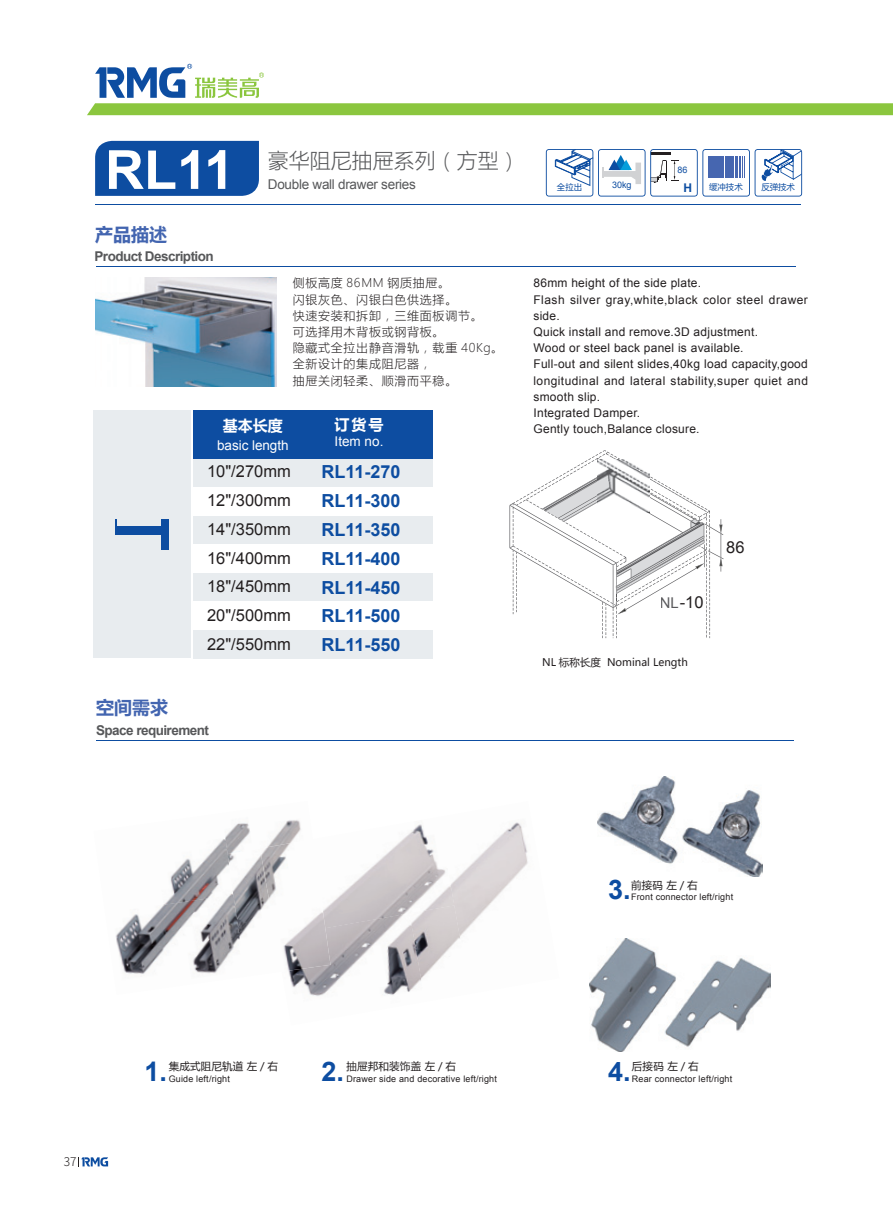
<style>
.page{position:relative;width:893px;height:1212px;background:#fff}
.page>*{position:absolute;margin:0;border:0;box-sizing:border-box;transform-origin:0 0}
.t1{font:700 54px "Arial";color:#fff}
.t2{font:700 27px "Arial";color:#0d4da1}
.t3{font:300 21px "Microsoft Ya Hei";color:#57585a}
.t4{font:700 18px/28.8px "Arial";color:#0d4da1;text-align:justify}
.t5{font:700 18px "Microsoft Ya Hei";color:#4365b0}
.t6{font:16.5px/28.8px "Arial";color:#231f20;text-align:justify}
.t7{font:700 15px "Microsoft Ya Hei";color:#fff}
.t8{font:700 13.5px "Arial";letter-spacing:-.04em;color:#57585a}
.t9{font:13.5px "Arial";letter-spacing:-.02em;color:#57585a}
.t10{font:13.5px "Arial";letter-spacing:-.005em;color:#fff}
.t11{font:12px/16.2px "Arial";letter-spacing:.02em;color:#231f20}
.t12{font:300 12px/16.2px "Microsoft Ya Hei";letter-spacing:.06em;color:#231f20}
.t13{font:300 12px "Source Han Sans CN";color:#231f20}
.t14{font:700 12px "Arial";color:#0d4da1}
.t15{font:10.5px "Microsoft Ya Hei";letter-spacing:.02em;color:#231f20}
.t16{font:10.5px "Microsoft Ya Hei";color:#231f20}
.t17{font:9px "Arial";letter-spacing:.02em;color:#231f20}
.t18{font:9px "Arial";color:#0d4da1}
.t19{font:8.4px "Microsoft Ya Hei";color:#0d4da1}
.s1{font-size:14.85px;color:#5a5a5d}
</style>
<div class="page">
<svg style="left:78px;top:1157px;width:30px;height:9px"></svg>
<div style="left:95px;top:141px;width:164px;height:55px;background:#0d4da1"></div>
<hr style="left:96px;top:266px;width:700px;height:1px;background:#0d4da1">
<hr style="left:96px;top:740px;width:698px;height:1px;background:#0d4da1">
<hr style="left:95px;top:204px;width:706px;height:1px;background:#0d4da1">
<svg style="left:87px;top:64px;width:806px;height:51px"></svg>
<svg style="left:546px;top:149px;width:256px;height:48px"></svg>
<img style="left:597px;top:776px;width:165px;height:100px">
<img style="left:589px;top:938px;width:181px;height:114px">
<svg style="left:509px;top:450px;width:215px;height:188px"></svg>
<div style="left:193px;top:459px;width:240px;height:28px;background:#e8ecef"></div>
<div style="left:93px;top:410px;width:98px;height:248px;background:#e8ecef"></div>
<div style="left:193px;top:516px;width:240px;height:28px;background:#e8ecef"></div>
<div style="left:193px;top:573px;width:240px;height:28px;background:#e8ecef"></div>
<div style="left:193px;top:630px;width:240px;height:28px;background:#e8ecef"></div>
<div style="left:193px;top:410px;width:240px;height:49px;background:#0d4da1"></div>
<svg style="left:115px;top:519px;width:2px;height:16px"></svg>
<div style="left:161px;top:519px;width:8px;height:30px;background:#0d4da1"></div>
<div style="left:117px;top:526px;width:45px;height:8px;background:#0d4da1"></div>
<img style="left:95px;top:277px;width:182px;height:110px">
<img style="left:170px;top:840px;width:58px;height:55px">
<img style="left:222px;top:820px;width:79px;height:34px">
<img style="left:228px;top:849px;width:32px;height:81px">
<img style="left:115px;top:895px;width:130px;height:79px">
<img style="left:330px;top:824px;width:109px;height:89px">
<img style="left:439px;top:822px;width:89px;height:104px">
<img style="left:288px;top:913px;width:121px;height:83px">
<img style="left:409px;top:905px;width:61px;height:87px">
<img style="left:462px;top:934px;width:8px;height:58px">
<img style="left:260px;top:839px;width:70px;height:133px">
<img style="left:598px;top:459px;width:51px;height:53px">
<h1 class="t1" style="left:105px;top:134px;width:131px">RL11</h1>
<h3 class="t5" style="left:95px;top:222px;width:74px">产品描述</h3>
<p class="t8" style="left:94px;top:247px;width:121px">Product Description</p>
<h3 class="t3" style="left:268px;top:147px;width:253px">豪华阻尼抽屉系列（方型）</h3>
<p class="t18" style="left:678px;top:164px;width:12px">86</p>
<p class="t9" style="left:268px;top:175px;width:150px">Double wall drawer series</p>
<p class="t14" style="left:683px;top:180px;width:10px">H</p>
<p class="t19" style="left:557px;top:182px;width:27px">全拉出</p>
<p class="t18" style="left:612px;top:179px;width:21px">30kg</p>
<p class="t19" style="left:709px;top:182px;width:35px">缓冲技术</p>
<p class="t19" style="left:761px;top:182px;width:35px">反弹技术</p>
<p class="t12" style="left:293px;top:275px;width:212px">侧板高度 86MM 钢质抽屉。<br>闪银灰色、闪银白色供选择。<br>快速安装和拆卸，三维面板调节。<br>可选择用木背板或钢背板。<br>隐藏式全拉出静音滑轨，载重 40Kg。全新设计的集成阻尼器，<br>抽屉关闭轻柔、顺滑而平稳。</p>
<p class="t7" style="left:223px;top:415px;width:61px">基本长度</p>
<p class="t10" style="left:217px;top:436px;width:73px">basic length</p>
<h3 class="t5" style="left:96px;top:695px;width:73px">空间需求</h3>
<h3 class="t6" style="left:207px;top:457px;width:85px">10"/270mm 12"/300mm 14"/350mm 16"/400mm 18"/450mm 20"/500mm 22"/550mm</h3>
<p class="t8" style="left:96px;top:721px;width:114px">Space requirement</p>
<p class="t7" style="left:335px;top:414px;width:50px">订货号</p>
<p class="t10" style="left:335px;top:433px;width:50px">Item no.</p>
<h3 class="t4" style="left:321px;top:458px;width:81px">RL11-270<br>RL11-300<br>RL11-350<br>RL11-400<br>RL11-450<br>RL11-500<br>RL11-550</h3>
<p class="t11" style="left:533px;top:275px;width:276px">86mm height of the side plate.<br>Flash silver gray,white,black color steel drawer side.<br>Quick install and remove.3D adjustment.<br>Wood or steel back panel is available.<br>Full-out and silent slides,40kg load capacity,good longitudinal and lateral stability,super quiet and smooth slip.<br>Integrated Damper.<br>Gently touch,Balance closure.</p>
<h3 class="t6" style="left:660px;top:588px;width:45px"><span class="s1">NL</span>-10</h3>
<p class="t16" style="left:542px;top:655px;width:147px">NL 标称长度 Nominal Length</p>
<h3 class="t6" style="left:726px;top:533px;width:20px">86</h3>
<h2 class="t2" style="left:608px;top:871px;width:24px">3.</h2>
<p class="t15" style="left:631px;top:878px;width:68px">前接码 左 / 右</p>
<p class="t17" style="left:631px;top:891px;width:104px">Front connector left/right</p>
<p class="t13" style="left:64px;top:1155px;width:14px">37</p>
<h2 class="t2" style="left:144px;top:1053px;width:24px">1.</h2>
<p class="t15" style="left:169px;top:1059px;width:111px">集成式阻尼轨道 左 / 右</p>
<p class="t17" style="left:169px;top:1072px;width:63px">Guide left/right</p>
<h2 class="t2" style="left:322px;top:1053px;width:24px">2.</h2>
<p class="t15" style="left:346px;top:1059px;width:111px">抽屉邦和装饰盖 左 / 右</p>
<p class="t17" style="left:346px;top:1072px;width:152px">Drawer side and decorative left/right</p>
<h2 class="t2" style="left:608px;top:1053px;width:24px">4.</h2>
<p class="t15" style="left:632px;top:1059px;width:68px">后接码 左 / 右</p>
<p class="t17" style="left:632px;top:1072px;width:102px">Rear connector left/right</p>
</div>
